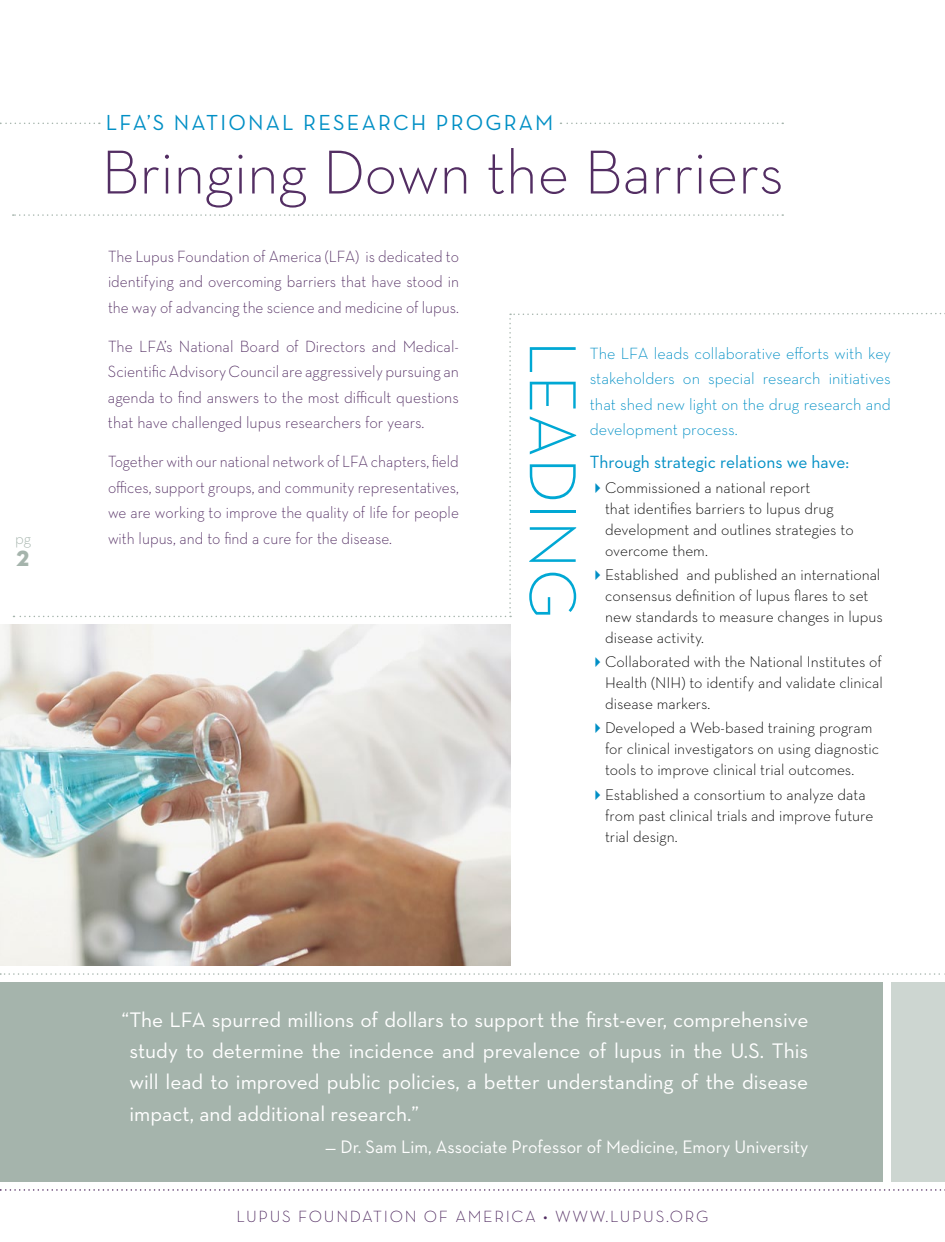
<style>
.page{position:relative;width:945px;height:1242px;background:#fff}
.page>*{position:absolute;margin:0;border:0;box-sizing:border-box;transform-origin:0 0}
.t1{font:300 67.5px "Neutra Text";color:#00a8d4}
.t2{font:300 63px "Neutra Text";color:#532e63}
.t3{font:22.5px "Neutra Disp Titling";color:#a5b4ac}
.t4{font:22.2px "Neutra Text";letter-spacing:.1em;color:#008fc5}
.t5{font:21.45px/31.5px "Neutra Text";color:#fff;text-align:justify}
.t6{font:18.45px "Neutra Text";letter-spacing:-.01em;color:#fff}
.t7{font:18px "Neutra Text";letter-spacing:-.01em;color:#008fc5}
.t8{font:300 16.5px/25.5px "Neutra Text";color:#532e63;text-align:justify;scale:.95 1}
.t9{font:300 16.5px/25.5px "Neutra Text";color:#532e63;text-align:justify}
.t10{font:300 16.5px/25.5px "Neutra Text";color:#008fc5;text-align:justify}
.t11{font:300 16.5px "Neutra Text";letter-spacing:.1em;color:#532e63}
.t12{font:300 16.5px "Neutra Text";color:#a5b4ac}
.t13{font:300 15.75px/21px "Neutra Text";color:#000}
.s1{color:#008fc5}
</style>
<div class="page">
<div style="left:0;top:982px;width:883px;height:200px;background:#a5b4ac"></div>
<svg style="left:0;top:973px;width:945px;height:2px"></svg>
<svg style="left:13px;top:214px;width:770px;height:2px"></svg>
<img style="left:0;top:625px;width:511px;height:341px">
<svg style="left:560px;top:123px;width:223px;height:1px"></svg>
<svg style="left:0;top:123px;width:100px;height:1px"></svg>
<svg style="left:0;top:1189px;width:945px;height:2px"></svg>
<div style="left:891px;top:982px;width:54px;height:200px;background:#cdd6d1"></div>
<p class="t12" style="left:15px;top:528px;width:18px">pg</p>
<h3 class="t3" style="left:17px;top:545px;width:14px">2</h3>
<h3 class="t4" style="left:106px;top:109px;width:14px">LFA</h3>
<h3 class="t4" style="left:147px;top:109px;width:404px">’s national research program</h3>
<h2 class="t2" style="left:101px;top:134px;width:684px">Bringing Down the Barriers</h2>
<p class="t8" style="left:108px;top:243px;width:371px">The Lupus Foundation of America (LFA) is dedicated to identifying and overcoming barriers that have stood in the way of advancing the science and medicine of lupus.</p>
<p class="t9" style="left:108px;top:333px;width:353px">The LFA’s National Board of Directors and Medical-Scientific Advisory Council are aggressively pursuing an agenda to find answers to the most difficult questions that have challenged lupus researchers for years.</p>
<p class="t8" style="left:108px;top:449px;width:371px">Together with our national network of LFA chapters, field offices, support groups, and community representatives, we are working to improve the quality of life for people with lupus, and to find a cure for the disease.</p>
<h1 class="t1" style="left:594px;top:340px;width:280px;rotate:90deg">Leading</h1>
<p class="t10" style="left:590px;top:340px;width:303px">The LFA leads collaborative efforts with key stakeholders on special research initiatives that shed new light on the drug research and development process.</p>
<p class="t7" style="left:590px;top:451px;width:261px">Through strategic relations we have:</p>
<p class="t13" style="left:605px;top:476px;width:250px;text-indent:-15px"><span class="s1">✔</span>Commissioned a national report<br>that identifies barriers to lupus drug development and outlines strategies to overcome them.</p>
<p class="t13" style="left:605px;top:564px;width:279px;text-indent:-15px"><span class="s1">✔</span>Established and published an international consensus definition of lupus flares to set new standards to measure changes in lupus disease activity.</p>
<p class="t13" style="left:605px;top:651px;width:279px;text-align:justify;text-indent:-15px"><span class="s1">✔</span>Collaborated with the N ational I nstitutes of Health (NIH) to identify and validate clinical disease markers.</p>
<p class="t13" style="left:605px;top:717px;width:276px;text-indent:-15px"><span class="s1">✔</span>Developed a Web-based training program for clinical investigators on using diagnostic tools to improve clinical trial outcomes.</p>
<p class="t13" style="left:605px;top:783px;width:270px;text-indent:-15px"><span class="s1">✔</span>Established a consortium to analyze data from past clinical trials and improve future trial design.</p>
<p class="t5" style="left:129px;top:1003px;width:680px;text-indent:82px">spurred millions of dollars to support the first-ever, comprehensive study to determine the incidence and prevalence of lupus in the U.S. This will lead to improved public policies, a better understanding of the disease impact, and additional research.”</p>
<p class="t6" style="left:325px;top:1135px;width:485px">— Dr. Sam Lim, Associate Professor of Medicine, Emory U niversity</p>
<h3 class="t5" style="left:122px;top:1003px;width:61px">“ The LFA</h3>
<p class="t11" style="left:236px;top:1206px;width:474px">Lupus Foundation of America • www.lupus.org</p>
</div>
